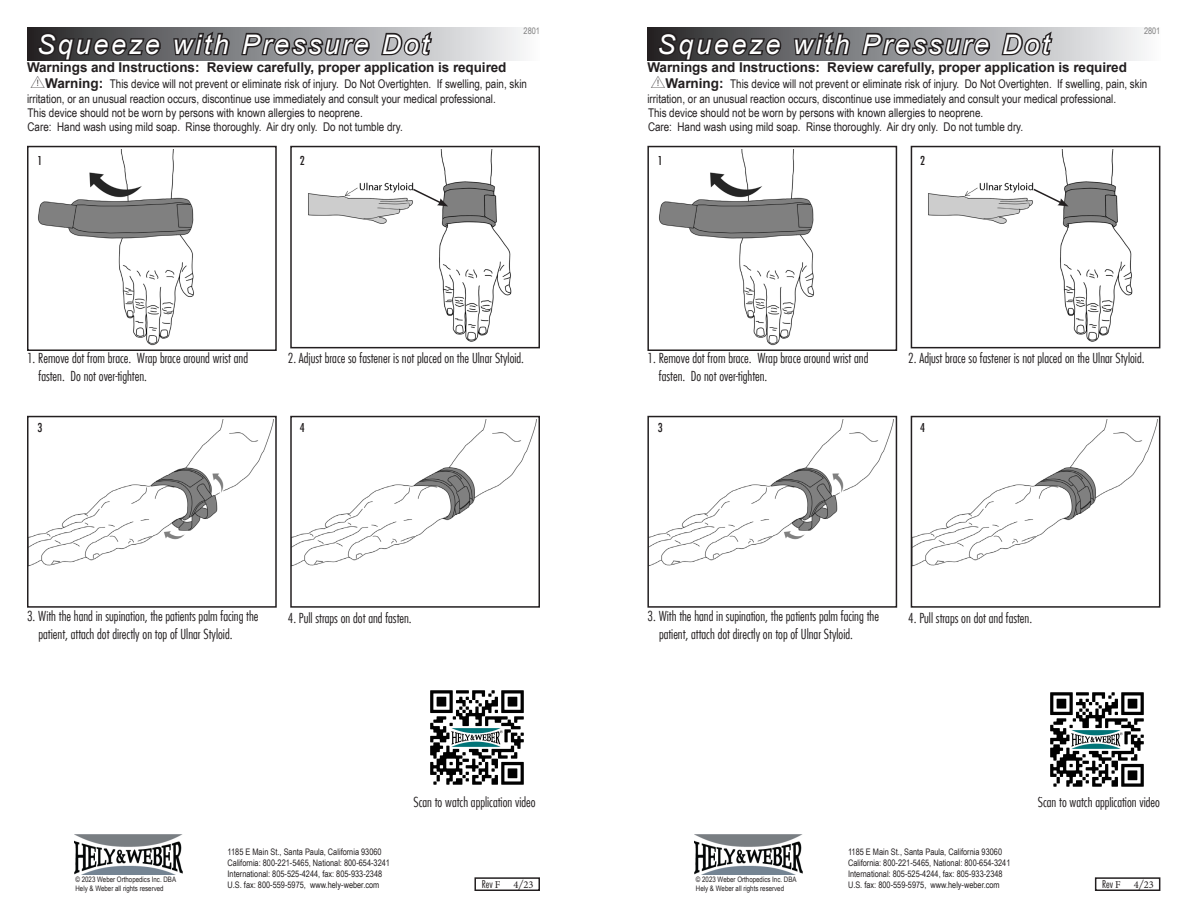
<style>
.page{position:relative;width:1188px;height:918px;background:#fff}
.page>*{position:absolute;margin:0;border:0;box-sizing:border-box;transform-origin:0 0}
.t1{font:italic 27px "Arial";letter-spacing:.1em;color:#fff}
.instructions_body{font:300 condensed 13.5px/18px "Futura LT";color:#231f20}
.t2{font:700 13.5px "Arial";letter-spacing:-.005em;color:#231f20}
.t3{font:12px/14.4px "Arial Narrow";color:#231f20}
.t4{font:condensed 12px "Futura LT";color:#231f20}
.t5{font:300 condensed 10.5px "Futura LT";color:#231f20}
.t6{font:9px "Arial Narrow";color:#231f20}
.t7{font:9px "Arial Narrow";color:#808080}
.t8{font:7.5px/9px "Arial Narrow";color:#231f20}
.s1{font-family:"mdd en 980";font-size:13.5px}
.s2{font-family:"Arial";font-weight:700;font-size:13.5px}
.s3{font-family:"Minion Pro";font-weight:400;font-stretch:normal}
</style>
<div class="page">
<div style="left:474px;top:877px;width:66px;height:14px;border:2px solid #231f20"></div>
<svg style="left:27px;top:27px;width:495px;height:34px;background:#b2b2b4"></svg>
<svg style="left:36px;top:30px;width:126px;height:31px;background:#393738"></svg>
<svg style="left:172px;top:27px;width:59px;height:34px;background:#545356"></svg>
<svg style="left:239px;top:31px;width:132px;height:27px;background:#676669"></svg>
<svg style="left:379px;top:28px;width:55px;height:30px;background:#848385"></svg>
<img style="left:38px;top:150px;width:156px;height:196px">
<div style="left:27px;top:146px;width:250px;height:205px;border:2px solid #231f20"></div>
<img style="left:30px;top:419px;width:244px;height:147px">
<div style="left:27px;top:416px;width:250px;height:192px;border:2px solid #231f20"></div>
<img style="left:293px;top:419px;width:244px;height:147px">
<div style="left:290px;top:416px;width:250px;height:192px;border:2px solid #231f20"></div>
<img style="left:413px;top:150px;width:99px;height:192px">
<div style="left:290px;top:146px;width:250px;height:202px;border:2px solid #231f20"></div>
<div style="left:36px;top:153px;width:10px;height:16px;background:#fff"></div>
<div style="left:298px;top:420px;width:10px;height:17px;background:#fff"></div>
<div style="left:36px;top:420px;width:10px;height:15px;background:#fff"></div>
<img style="left:308px;top:182px;width:105px;height:42px">
<svg style="left:411px;top:187px;width:37px;height:19px"></svg>
<img style="left:74px;top:834px;width:108px;height:41px">
<div style="left:1095px;top:877px;width:65px;height:14px;border:2px solid #231f20"></div>
<svg style="left:647px;top:27px;width:496px;height:34px;background:#b2b2b4"></svg>
<svg style="left:657px;top:30px;width:126px;height:31px;background:#393739"></svg>
<svg style="left:792px;top:27px;width:60px;height:34px;background:#555456"></svg>
<svg style="left:860px;top:31px;width:132px;height:27px;background:#676769"></svg>
<svg style="left:1000px;top:28px;width:54px;height:30px;background:#838284"></svg>
<img style="left:659px;top:150px;width:155px;height:196px">
<div style="left:647px;top:146px;width:250px;height:205px;border:2px solid #231f20"></div>
<img style="left:650px;top:419px;width:244px;height:147px">
<div style="left:647px;top:416px;width:250px;height:192px;border:2px solid #231f20"></div>
<img style="left:914px;top:419px;width:243px;height:147px">
<div style="left:911px;top:416px;width:249px;height:192px;border:2px solid #231f20"></div>
<img style="left:1060px;top:150px;width:73px;height:192px">
<div style="left:911px;top:146px;width:249px;height:202px;border:2px solid #231f20"></div>
<div style="left:656px;top:153px;width:10px;height:16px;background:#fff"></div>
<div style="left:919px;top:420px;width:10px;height:17px;background:#fff"></div>
<div style="left:656px;top:420px;width:11px;height:15px;background:#fff"></div>
<img style="left:928px;top:182px;width:106px;height:42px">
<svg style="left:1032px;top:187px;width:37px;height:19px"></svg>
<img style="left:694px;top:834px;width:108px;height:41px">
<img style="left:1050px;top:692px;width:94px;height:95px">
<img style="left:430px;top:690px;width:94px;height:95px">
<p class="t1" style="left:37px;top:27px;width:393px">Squeeze with Pressure Dot</p>
<p class="t7" style="left:524px;top:24px;width:18px">2801</p>
<p class="t1" style="left:658px;top:27px;width:393px">Squeeze with Pressure Dot</p>
<p class="t7" style="left:1144px;top:24px;width:18px">2801</p>
<p class="t2" style="left:27px;top:58px;width:481px">Warnings and Instructions: Review carefully, proper application is required</p>
<p class="t3" style="left:27px;top:76px;width:502px;text-indent:4px"><span class="s1">Y</span><span class="s2">Warning:</span> This device will not prevent or eliminate risk of injury. Do Not Overtighten. If swelling, pain, skin irritation, or an unusual reaction occurs, discontinue use immediately and consult your-- medical professional.</p>
<p class="t3" style="left:28px;top:105px;width:337px">This device should not be worn by persons with known allergies to neoprene.</p>
<p class="t3" style="left:28px;top:119px;width:377px">Care: Hand wash using mild soap. Rinse thoroughly. Air dry only. Do not tumble dry.</p>
<p class="t2" style="left:647px;top:58px;width:481px">Warnings and Instructions: Review carefully, proper application is required</p>
<p class="t3" style="left:647px;top:76px;width:502px;text-indent:4px"><span class="s1">Y</span><span class="s2">Warning:</span> This device will not prevent or eliminate risk of injury. Do Not Overtighten. If swelling, pain, skin irritation, or an unusual reaction occurs, discontinue use immediately and consult your-- medical professional.</p>
<p class="t3" style="left:648px;top:105px;width:337px">This device should not be worn by persons with known allergies to neoprene.</p>
<p class="t3" style="left:648px;top:119px;width:377px">Care: Hand wash using mild soap. Rinse thoroughly. Air dry only. Do not tumble dry.</p>
<p class="t4" style="left:38px;top:153px;width:6px">1</p>
<p class="t4" style="left:300px;top:153px;width:6px">2</p>
<p class="t4" style="left:658px;top:153px;width:6px">1</p>
<p class="t4" style="left:920px;top:153px;width:6px">2</p>
<p class="instructions_body" style="left:39px;top:349px;width:211px;text-indent:-12px">1. Remove dot from brace. Wrap brace around wrist and fasten. Do not over-tighten.</p>
<p class="instructions_body" style="left:288px;top:349px;width:238px">2. Adjust brace so fastener is not placed on the Ulnar Styloid.</p>
<p class="instructions_body" style="left:659px;top:349px;width:211px;text-indent:-12px">1. Remove dot from brace. Wrap brace around wrist and fasten. Do not over-tighten.</p>
<p class="instructions_body" style="left:908px;top:349px;width:238px">2. Adjust brace so fastener is not placed on the Ulnar Styloid.</p>
<p class="t4" style="left:38px;top:420px;width:6px">3</p>
<p class="t4" style="left:300px;top:420px;width:6px">4</p>
<p class="t4" style="left:658px;top:420px;width:6px">3</p>
<p class="t4" style="left:920px;top:420px;width:6px">4</p>
<p class="instructions_body" style="left:39px;top:607px;width:221px;text-indent:-12px">3. With the hand in supination, the patients palm facing the patient, attach dot directly on top of Ulnar Styloid.</p>
<p class="instructions_body" style="left:288px;top:609px;width:126px">4. Pull straps on dot and fasten.</p>
<p class="instructions_body" style="left:659px;top:607px;width:221px;text-indent:-12px">3. With the hand in supination, the patients palm facing the patient, attach dot directly on top of Ulnar Styloid.</p>
<p class="instructions_body" style="left:908px;top:609px;width:126px">4. Pull straps on dot and fasten.</p>
<p class="instructions_body" style="left:414px;top:793px;width:124px">Scan to watch application video</p>
<p class="instructions_body" style="left:1038px;top:793px;width:124px">Scan to watch application video</p>
<p class="t8" style="left:76px;top:874px;width:102px">© 2023 Weber Orthopedics Inc. DBA<br>Hely &amp; Weber all rights reserved</p>
<p class="t6" style="left:228px;top:845px;width:156px">1185 E Main St., Santa Paula, California 93060</p>
<p class="t6" style="left:228px;top:856px;width:164px">California: 800-221-5465, National: 800-654-3241</p>
<p class="t6" style="left:228px;top:867px;width:156px">International: 805-525-4244, fax: 805-933-2348</p>
<p class="t6" style="left:228px;top:878px;width:153px">U.S. fax: 800-559-5975, www.hely-weber.com</p>
<p class="t5" style="left:482px;top:878px;width:53px">Rev <span class="s3">F 4</span>/<span class="s3">23</span></p>
<p class="t8" style="left:696px;top:874px;width:102px">© 2023 Weber Orthopedics Inc. DBA<br>Hely &amp; Weber all rights reserved</p>
<p class="t6" style="left:848px;top:845px;width:156px">1185 E Main St., Santa Paula, California 93060</p>
<p class="t6" style="left:848px;top:856px;width:164px">California: 800-221-5465, National: 800-654-3241</p>
<p class="t6" style="left:848px;top:867px;width:156px">International: 805-525-4244, fax: 805-933-2348</p>
<p class="t6" style="left:848px;top:878px;width:153px">U.S. fax: 800-559-5975, www.hely-weber.com</p>
<p class="t5" style="left:1102px;top:878px;width:53px">Rev <span class="s3">F 4</span>/<span class="s3">23</span></p>
</div>
